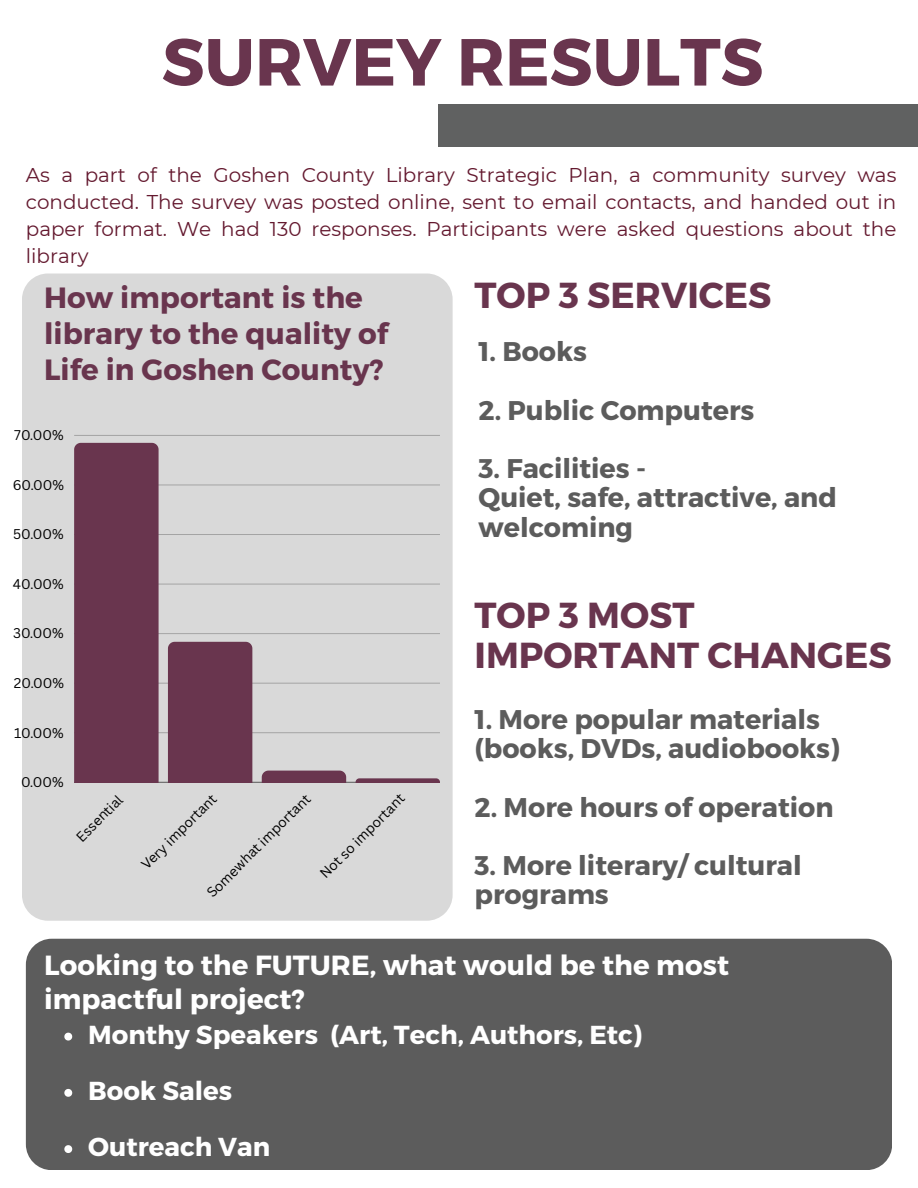
<style>
.page{position:relative;width:918px;height:1188px;background:#fff}
.page>*{position:absolute;margin:0;border:0;box-sizing:border-box;transform-origin:0 0}
.t1{font:700 66.45px "Montserrat";color:#69354e}
.t2{font:700 36.15px/39.3px "Montserrat";color:#69354e}
.t3{font:700 29.25px/36px "Montserrat";letter-spacing:.005em;color:#69354e}
.t4{font:700 27.75px/33.8px "Montserrat";letter-spacing:.005em;color:#fff}
.t5{font:700 27px/29.2px "Montserrat";color:#5c5c5c}
.t6{font:700 25.95px/56.2px "Montserrat";color:#fff}
.t7{font:19.95px/27px "Montserrat";color:#64192f;text-align:justify}
.t8{font:13.65px "Canva Sans";color:#000}
</style>
<div class="page">
<div style="left:22px;top:274px;width:431px;height:647px;background:#d9d9d9"></div>
<hr style="left:74px;top:732px;width:366px;height:1px;background:#000">
<hr style="left:74px;top:683px;width:366px;height:1px;background:#000">
<hr style="left:74px;top:633px;width:366px;height:1px;background:#000">
<hr style="left:74px;top:584px;width:366px;height:1px;background:#000">
<hr style="left:74px;top:534px;width:366px;height:1px;background:#000">
<hr style="left:74px;top:485px;width:366px;height:1px;background:#000">
<hr style="left:74px;top:435px;width:366px;height:1px;background:#000">
<hr style="left:74px;top:782px;width:366px;height:1px;background:#000">
<div style="left:74px;top:443px;width:85px;height:339px;background:#69354e"></div>
<div style="left:168px;top:642px;width:84px;height:140px;background:#69354e"></div>
<svg style="left:262px;top:771px;width:84px;height:11px"></svg>
<svg style="left:356px;top:778px;width:84px;height:4px"></svg>
<div style="left:26px;top:939px;width:866px;height:231px;background:#5c5c5c;border-radius:26px"></div>
<svg style="left:64px;top:1033px;width:8px;height:8px"></svg>
<svg style="left:64px;top:1089px;width:8px;height:8px"></svg>
<svg style="left:64px;top:1145px;width:8px;height:8px"></svg>
<div style="left:438px;top:104px;width:480px;height:43px;background:#606161"></div>
<h1 class="t1" style="left:162px;top:19px;width:603px">SURVEY RESULTS</h1>
<p class="t7" style="left:26px;top:161px;width:872px">As a part of the Goshen County Library Strategic Plan, a community survey was conducted. The survey was posted online, sent to email contacts, and handed out in paper format. We had 130 responses. Participants were asked questions about the library</p>
<h3 class="t3" style="left:44px;top:278px;width:320px">How important is the</h3>
<p class="t2" style="left:475px;top:274px;width:299px">TOP 3 SERVICES</p>
<h3 class="t3" style="left:44px;top:314px;width:346px">library to the quality of<br>Life in Goshen County?</h3>
<h3 class="t5" style="left:478px;top:336px;width:110px">1. Books</h3>
<h3 class="t5" style="left:478px;top:394px;width:277px">2. Public Computers</h3>
<h3 class="t5" style="left:478px;top:453px;width:360px">3. Facilities -<br>Quiet, safe, attractive, and welcoming</h3>
<p class="t8" style="left:14px;top:426px;width:51px">70.00%</p>
<p class="t8" style="left:13px;top:475px;width:53px">60.00%</p>
<p class="t8" style="left:13px;top:525px;width:52px">50.00%</p>
<p class="t8" style="left:13px;top:574px;width:52px">40.00%</p>
<p class="t8" style="left:13px;top:624px;width:52px">30.00%</p>
<p class="t8" style="left:14px;top:673px;width:52px">20.00%</p>
<p class="t8" style="left:14px;top:723px;width:51px">10.00%</p>
<p class="t8" style="left:21px;top:773px;width:44px">0.00%</p>
<p class="t8" style="left:203px;top:888px;width:141px;rotate:-45deg">Somewhat important</p>
<p class="t8" style="left:315px;top:869px;width:115px;rotate:-45deg">Not so important</p>
<p class="t8" style="left:72px;top:832px;width:61px;rotate:-45deg">Essential</p>
<p class="t8" style="left:137px;top:860px;width:101px;rotate:-45deg">Very important</p>
<h2 class="t2" style="left:475px;top:594px;width:419px">TOP 3 MOST<br>IMPORTANT CHANGES</h2>
<h3 class="t5" style="left:475px;top:703px;width:367px">1. More popular materials (books, DVDs, audiobooks)</h3>
<h3 class="t5" style="left:475px;top:791px;width:360px">2. More hours of operation</h3>
<h3 class="t5" style="left:475px;top:850px;width:329px">3. More literary/ cultural programs</h3>
<h3 class="t4" style="left:44px;top:947px;width:687px">Looking to the FUTURE, what would be the most impactful project?</h3>
<h3 class="t6" style="left:88px;top:1005px;width:555px">Monthy Speakers (Art, Tech, Authors, Etc)<br>Book Sales<br>Outreach Van</h3>
</div>
